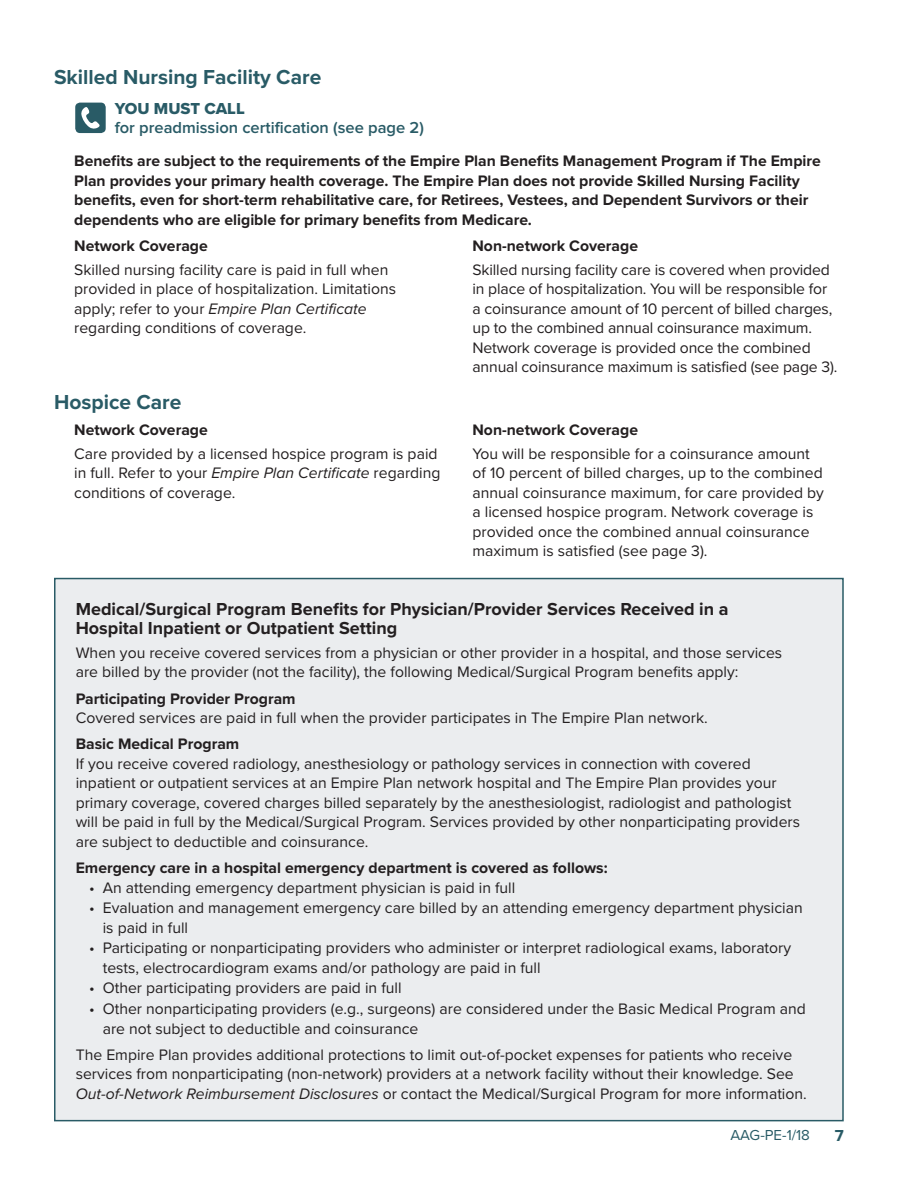
<style>
.page{position:relative;width:918px;height:1188px;background:#fff}
.page>*{position:absolute;margin:0;border:0;box-sizing:border-box;transform-origin:0 0}
._2018_AAG_Secondary{font:700 21px "Proxima Nova";color:#295b66}
._2018_AAG_Callout_Te{font:700 18px/19.5px "Proxima Nova";color:#231f20}
._2018_AAG_You_Must_C{font:600 16.5px/19.5px "Proxima Nova";color:#295b66}
.t1{font:700 16.5px "Proxima Nova";color:#295b66}
._2018_AAG_Callout_bo{font:15.75px/19.5px "Proxima Nova";color:#231f20}
._2018_AAG_body_two_c{font:15.75px/19.5px "Proxima Nova";color:#231f20}
._2018_AAG_Callout_bu{font:15.75px/19.5px "Proxima Nova";color:#231f20}
._2018_AAG_body_10_5{font:700 15.75px/19.5px "Proxima Nova";color:#231f20}
._2018_AAG_Callout_bo-2{font:700 15.75px "Proxima Nova";color:#231f20}
._2018_AAG_body_two_c-2{font:700 15.75px "Proxima Nova";color:#231f20}
.t2{font:15px "Proxima Nova";color:#295b66}
.s1{font-family:"Proxima Nova Extrabld";font-weight:400}
.s2{font-style:italic}
</style>
<div class="page">
<div style="left:75px;top:103px;width:31px;height:30px;background:#295b66;border-radius:5px"></div>
<svg style="left:81px;top:107px;width:19px;height:22px"></svg>
<div style="left:55px;top:579px;width:788px;height:542px;background:#ebedef"></div>
<p class="_2018_AAG_Secondary" style="left:54px;top:61px;width:269px">Skilled Nursing Facility Care</p>
<p class="_2018_AAG_You_Must_C" style="left:115px;top:99px;width:311px"><span class="s1">YOU MUST CALL<br></span>for preadmission certification (see page 2)</p>
<p class="_2018_AAG_body_10_5" style="left:74px;top:151px;width:748px">Benefits are subject to the requirements of the Empire Plan Benefits Management Program if The Empire Plan provides your primary health coverage. The Empire Plan does not provide Skilled Nursing Facility benefits, even for short-term rehabilitative care, for Retirees, Vestees, and Dependent Survivors or their dependents who are eligible for primary benefits from Medicare.</p>
<p class="_2018_AAG_body_two_c-2" style="left:74px;top:234px;width:135px">Network Coverage</p>
<p class="_2018_AAG_body_two_c" style="left:74px;top:259px;width:323px">Skilled nursing facility care is paid in full when provided in place of hospitalization. Limitations apply; refer to your <span class="s2">Empire Plan Certificate </span>regarding conditions of coverage.</p>
<p class="_2018_AAG_body_two_c-2" style="left:473px;top:234px;width:167px">Non-network Coverage</p>
<p class="_2018_AAG_body_two_c" style="left:473px;top:259px;width:367px">Skilled nursing facility care is covered when provided in place of hospitalization. You will be responsible for a coinsurance amount of 10 percent of billed charges, up to the combined annual coinsurance maximum.<br>Network coverage is provided once the combined annual coinsurance maximum is satisfied (see page 3).</p>
<p class="_2018_AAG_Secondary" style="left:54px;top:386px;width:129px">Hospice Care</p>
<p class="_2018_AAG_body_two_c-2" style="left:74px;top:418px;width:135px">Network Coverage</p>
<p class="_2018_AAG_body_two_c" style="left:74px;top:443px;width:368px">Care provided by a licensed hospice program is paid in full. Refer to your <span class="s2">Empire Plan Certificate</span> regarding conditions of coverage.</p>
<p class="_2018_AAG_body_two_c-2" style="left:473px;top:418px;width:167px">Non-network Coverage</p>
<p class="_2018_AAG_body_two_c" style="left:473px;top:443px;width:353px">You will be responsible for a coinsurance amount of 10 percent of billed charges, up to the combined annual coinsurance maximum, for care provided by a licensed hospice program. Network coverage is provided once the combined annual coinsurance maximum is satisfied (see page 3).</p>
<p class="_2018_AAG_Callout_Te" style="left:76px;top:598px;width:654px">Medical/Surgical Program Benefits for Physician/Provider Services Received in a<br>Hospital Inpatient or Outpatient Setting</p>
<p class="_2018_AAG_Callout_bo" style="left:76px;top:642px;width:708px">When you receive covered services from a physician or other provider in a hospital, and those services are billed by the provider (not the facility), the following Medical/Surgical Program benefits apply:</p>
<p class="_2018_AAG_Callout_bo-2" style="left:76px;top:687px;width:221px">Participating Provider Program</p>
<p class="_2018_AAG_Callout_bo" style="left:76px;top:708px;width:634px">Covered services are paid in full when the provider participates in The Empire Plan network.</p>
<p class="_2018_AAG_Callout_bo-2" style="left:76px;top:732px;width:165px">Basic Medical Program</p>
<p class="_2018_AAG_Callout_bo" style="left:76px;top:753px;width:726px">If you receive covered radiology, anesthesiology or pathology services in connection with covered inpatient or outpatient services at an Empire Plan network hospital and The Empire Plan provides your primary coverage, covered charges billed separately by the anesthesiologist, radiologist and pathologist will be paid in full by the Medical/Surgical Program. Services provided by other nonparticipating providers are subject to deductible and coinsurance.</p>
<p class="_2018_AAG_Callout_bo-2" style="left:76px;top:856px;width:533px">Emergency care in a hospital emergency department is covered as follows:</p>
<p class="_2018_AAG_Callout_bu" style="left:89px;top:877px;width:428px">• An attending emergency department physician is paid in full</p>
<p class="_2018_AAG_Callout_bu" style="left:103px;top:898px;width:702px;text-indent:-14px">• Evaluation and management emergency care billed by an attending emergency department physician is paid in full</p>
<p class="_2018_AAG_Callout_bu" style="left:103px;top:938px;width:690px;text-indent:-14px">• Participating or nonparticipating providers who administer or interpret radiological exams, laboratory tests, electrocardiogram exams and/or pathology are paid in full</p>
<p class="_2018_AAG_Callout_bu" style="left:89px;top:978px;width:314px">• Other participating providers are paid in full</p>
<p class="_2018_AAG_Callout_bu" style="left:103px;top:998px;width:705px;text-indent:-14px">• Other nonparticipating providers (e.g., surgeons) are considered under the Basic Medical Program and are not subject to deductible and coinsurance</p>
<p class="_2018_AAG_Callout_bo" style="left:76px;top:1044px;width:733px">The Empire Plan provides additional protections to limit out-of-pocket expenses for patients who receive services from nonparticipating (non-network) providers at a network facility without their knowledge. See<br><span class="s2">Out-of-Network Reimbursement Disclosures</span> or contact the Medical/Surgical Program for more information.</p>
<p class="t2" style="left:730px;top:1124px;width:81px">AAG-PE-1/18</p>
<p class="t1" style="left:835px;top:1123px;width:10px">7</p>
</div>
